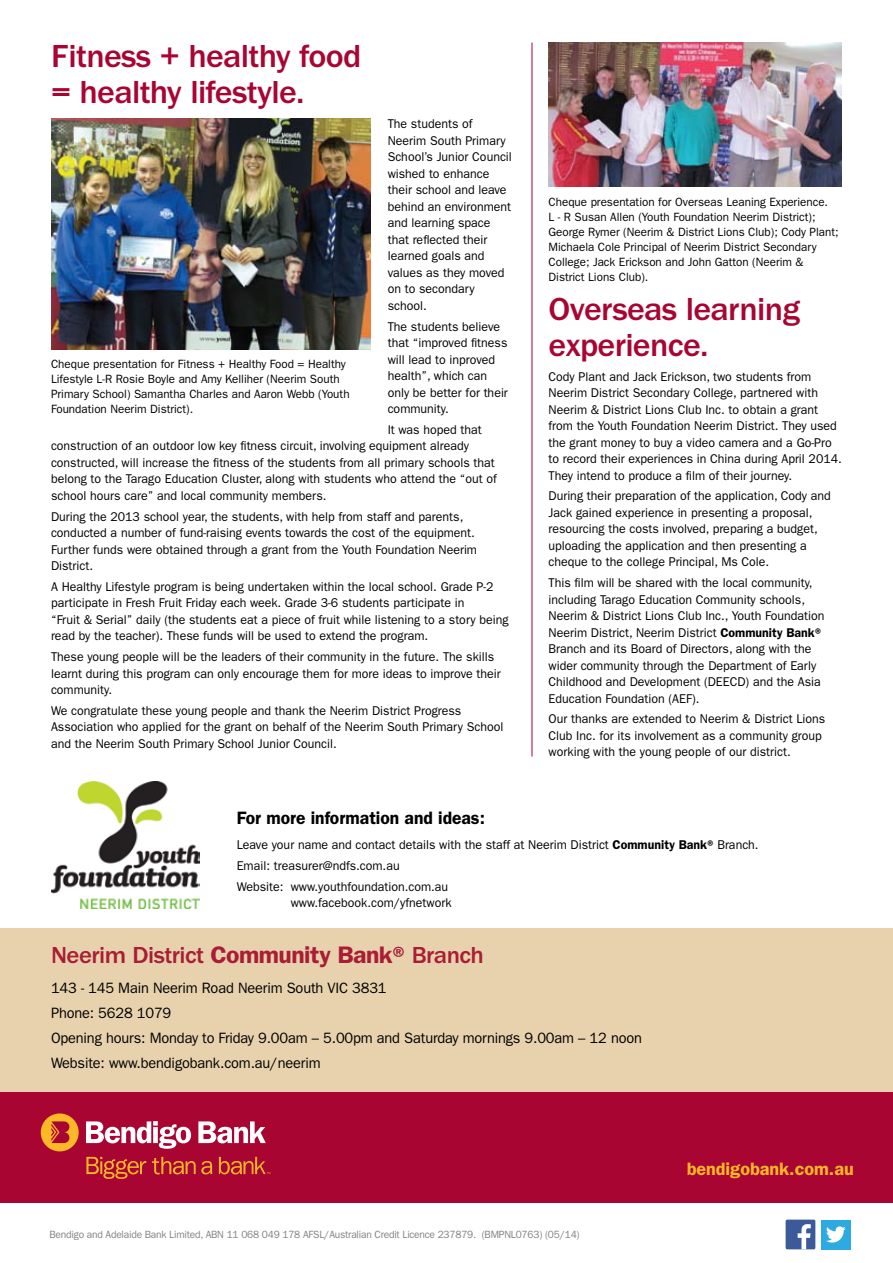
<style>
.page{position:relative;width:893px;height:1263px;background:#fff}
.page>*{position:absolute;margin:0;border:0;box-sizing:border-box;transform-origin:0 0}
.t1{font:500 33px/36px "Franklin Gothic";letter-spacing:-.02em;color:#a90533}
.t2{font:500 24px "Franklin Gothic";letter-spacing:-.02em;color:#a91d36}
.t3{font:600 18px "Franklin Gothic";color:#000}
.t4{font:600 18px "Franklin Gothic";color:#fdb827}
.t5{font:15px/25.2px "Franklin Gothic";letter-spacing:-.01em;color:#000}
.t6{font:12.75px/16.5px "Franklin Gothic";color:#000}
.t7{font:12px/15px "Franklin Gothic";color:#000}
.t8{font:10.5px "Franklin Gothic";letter-spacing:-.02em;color:#808285}
.s1{font-weight:600}
</style>
<div class="page">
<div style="left:0;top:928px;width:893px;height:201px;background:#e7d2ad"></div>
<div style="left:786px;top:1219px;width:29px;height:30px;background:#3c5a99;border-radius:2px"></div>
<svg style="left:798px;top:1224px;width:13px;height:25px"></svg>
<div style="left:821px;top:1219px;width:30px;height:30px;background:#2daae1"></div>
<svg style="left:826px;top:1226px;width:20px;height:16px"></svg>
<div style="left:0;top:1092px;width:893px;height:111px;background:#a90533"></div>
<div style="left:41px;top:1113px;width:38px;height:38px;background:#fdb827;border-radius:50%"></div>
<svg style="left:51px;top:1121px;width:18px;height:22px"></svg>
<svg style="left:86px;top:1121px;width:105px;height:28px"></svg>
<svg style="left:198px;top:1121px;width:68px;height:22px"></svg>
<svg style="left:86px;top:1157px;width:60px;height:22px"></svg>
<svg style="left:152px;top:1157px;width:60px;height:17px"></svg>
<svg style="left:219px;top:1157px;width:51px;height:17px"></svg>
<hr style="left:531px;top:43px;width:1px;height:713px;background:#a90533">
<img style="left:51px;top:781px;width:148px;height:127px">
<img style="left:549px;top:43px;width:293px;height:143px">
<img style="left:51px;top:119px;width:320px;height:230px">
<h1 class="t1" style="left:51px;top:39px;width:312px">Fitness + healthy food = healthy lifestyle.</h1>
<p class="t6" style="left:388px;top:116px;width:126px">The students of<br>Neerim South Primary<br>School’s Junior Council wished to enhance their school and leave behind an environment and learning space that reflected their learned goals and values as they moved on to secondary school.</p>
<p class="t6" style="left:388px;top:318px;width:122px">The students believe that “improved fitness will lead to inproved health”, which can only be better for their community.</p>
<p class="t6" style="left:51px;top:421px;width:447px;text-indent:337px">It was hoped that construction of an outdoor low key fitness circuit, involving equipment already constructed, will increase the fitness of the students from all primary schools that belong to the Tarago Education Cluster, along with students who attend the “out of school hours care” and local community members.</p>
<p class="t6" style="left:51px;top:508px;width:428px">During the 2013 school year, the students, with help from staff and parents, conducted a number of fund-raising events towards the cost of the equipment.<br>Further funds were obtained through a grant from the Youth Foundation Neerim District.</p>
<p class="t6" style="left:51px;top:578px;width:459px">A Healthy Lifestyle program is being undertaken within the local school. Grade P-2 participate in Fresh Fruit Friday each week. Grade 3-6 students participate in<br>“Fruit &amp; Serial” daily (the students eat a piece of fruit while listening to a story being read by the teacher). These funds will be used to extend the program.</p>
<p class="t6" style="left:51px;top:649px;width:451px">These young people will be the leaders of their community in the future. The skills learnt during this program can only encourage them for more ideas to improve their community.</p>
<p class="t6" style="left:51px;top:702px;width:454px">We congratulate these young people and thank the Neerim District Progress<br>Association who applied for the grant on behalf of the Neerim South Primary School and the Neerim South Primary School Junior Council.</p>
<p class="t7" style="left:51px;top:356px;width:300px">Cheque presentation for Fitness + Healthy Food = Healthy Lifestyle L-R Rosie Boyle and Amy Kelliher (Neerim South Primary School) Samantha Charles and Aaron Webb (Youth Foundation Neerim District).</p>
<p class="t7" style="left:549px;top:195px;width:292px">Cheque presentation for Overseas Leaning Experience.<br>L - R Susan Allen (Youth Foundation Neerim District); George Rymer (Neerim &amp; District Lions Club); Cody Plant; Michaela Cole Principal of Neerim District Secondary College; Jack Erickson and John Gatton (Neerim &amp; District Lions Club).</p>
<h1 class="t1" style="left:549px;top:291px;width:253px">Overseas learning experience.</h1>
<p class="t6" style="left:549px;top:368px;width:295px">Cody Plant and Jack Erickson, two students from Neerim District Secondary College, partnered with Neerim &amp; District Lions Club Inc. to obtain a grant from the Youth Foundation Neerim District. They used the grant money to buy a video camera and a Go-Pro to record their experiences in China during April 2014.<br>They intend to produce a film of their journey.</p>
<p class="t6" style="left:549px;top:488px;width:284px">During their preparation of the application, Cody and Jack gained experience in presenting a proposal, resourcing the costs involved, preparing a budget, uploading the application and then presenting a cheque to the college Principal, Ms Cole.</p>
<p class="t6" style="left:549px;top:575px;width:277px">This film will be shared with the local community, including Tarago Education Community schools, Neerim &amp; District Lions Club Inc., Youth Foundation Neerim District, Neerim District <span class="s1">Community Bank® </span>Branch and its Board of Directors, along with the wider community through the Department of Early Childhood and Development (DEECD) and the Asia Education Foundation (AEF).</p>
<p class="t6" style="left:549px;top:711px;width:278px">Our thanks are extended to Neerim &amp; District Lions<br>Club Inc. for its involvement as a community group working with the young people of our district.</p>
<h3 class="t3" style="left:237px;top:807px;width:250px">For more information and ideas:</h3>
<p class="t6" style="left:237px;top:835px;width:523px;line-height:20.7px">Leave your name and contact details with the staff at Neerim District <span class="s1">Community Bank®</span> Branch.<br>Email: treasurer@ndfs.com.au<br>Website: www.youthfoundation.com.au</p>
<p class="t6" style="left:291px;top:895px;width:163px">www.facebook.com/yfnetwork</p>
<h2 class="t2" style="left:51px;top:942px;width:434px">Neerim District <span class="s1">Community Bank®</span> Branch</h2>
<p class="t5" style="left:51px;top:975px;width:592px">143 - 145 Main Neerim Road Neerim South VIC 3831<br>Phone: 5628 1079<br>Opening hours: Monday to Friday 9.00am – 5.00pm and Saturday mornings 9.00am – 12 noon Website: www.bendigobank.com.au/neerim</p>
<p class="t8" style="left:50px;top:1229px;width:532px">Bendigo and Adelaide Bank Limited, ABN 11 068 049 178 AFSL/Australian Credit Licence 237879. (BMPNL0763) (05/14)</p>
<h3 class="t4" style="left:687px;top:1158px;width:169px">bendigobank.com.au</h3>
</div>
